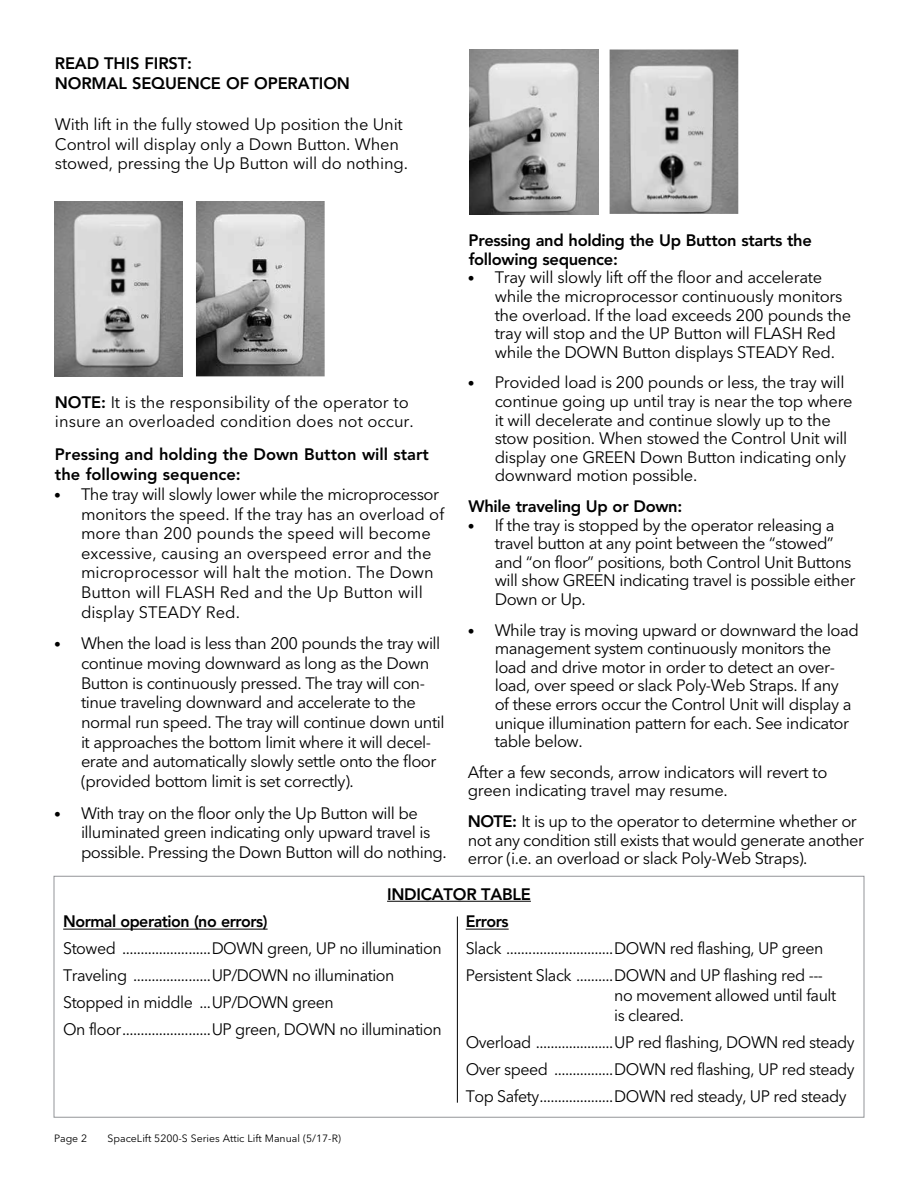
<style>
.page{position:relative;width:918px;height:1188px;background:#fff}
.page>*{position:absolute;margin:0;border:0;box-sizing:border-box;transform-origin:0 0}
.t1{font:16.5px/18.6px "Avenir Next LT Pro";letter-spacing:-.03em;color:#000}
.t2{font:16.5px/19.6px "Avenir Next LT Pro";color:#000}
.t3{font:800 16.5px/20.9px "Avenir LT Std";letter-spacing:-.015em;color:#000}
.t4{font:16.5px/19.6px "Avenir Next LT Pro";letter-spacing:-.01em;color:#000}
.t5{font:10.5px "Avenir Next LT Pro";color:#000}
.s1{font-family:"Avenir LT Std";font-weight:800}
.s2{font-family:"Avenir LT Std";font-weight:800;font-size:13.5px}
</style>
<div class="page">
<img style="left:196px;top:201px;width:129px;height:175px">
<img style="left:54px;top:201px;width:129px;height:176px">
<img style="left:610px;top:50px;width:128px;height:164px">
<img style="left:469px;top:50px;width:129px;height:164px">
<hr style="left:387px;top:901px;width:144px;height:1px;background:#000">
<div style="left:54px;top:876px;width:810px;height:242px;border:1px solid #939598"></div>
<hr style="left:63px;top:929px;width:205px;height:1px;background:#000">
<hr style="left:466px;top:929px;width:43px;height:1px;background:#000">
<hr style="left:457px;top:916px;width:1px;height:187px;background:#000">
<p class="t3" style="left:55px;top:53px;width:297px">READ THIS FIRST:<br>NORMAL SEQUENCE OF OPERATION</p>
<p class="t4" style="left:55px;top:114px;width:355px">With lift in the fully stowed Up position the Unit<br>Control will display only a Down Button. When stowed, pressing the Up Button will do nothing.</p>
<p class="t2" style="left:55px;top:392px;width:361px"><span class="s1">NOTE:</span> It is the responsibility of the operator to insure an overloaded condition does not occur.</p>
<p class="t3" style="left:55px;top:444px;width:376px;line-height:20.4px">Pressing and holding the Down Button will start the following sequence:</p>
<p class="t2" style="left:81px;top:484px;width:365px;text-indent:-27px"><span class="s2">•</span> The tray will slowly lower while the microprocessor monitors the speed. If the tray has an overload of more than 200 pounds the speed will become excessive, causing an overspeed error and the microprocessor will halt the motion. The Down Button will FLASH Red and the Up Button will display STEADY Red.</p>
<p class="t1" style="left:81px;top:634px;width:365px;line-height:19.6px;text-indent:-27px"><span class="s2">•</span> When the load is less than 200 pounds the tray will continue moving downward as long as the Down Button is continuously pressed. The tray will con&shy;tinue traveling downward and accelerate to the normal run speed. The tray will continue down until it approaches the bottom limit where it will decel&shy;erate and automatically slowly settle onto the floor (provided bottom limit is set correctly).</p>
<p class="t1" style="left:81px;top:803px;width:367px;line-height:19.6px;text-indent:-27px"><span class="s2">•</span> With tray on the floor only the Up Button will be illuminated green indicating only upward travel is possible. Pressing the Down Button will do nothing.</p>
<p class="t3" style="left:469px;top:231px;width:345px;line-height:18.6px">Pressing and holding the Up Button starts the following sequence:</p>
<p class="t1" style="left:495px;top:268px;width:358px;text-indent:-27px"><span class="s2">•</span> Tray will slowly lift off the floor and accelerate while the microprocessor continuously monitors the overload. If the load exceeds 200 pounds the tray will stop and the UP Button will FLASH Red while the DOWN Button displays STEADY Red.</p>
<p class="t1" style="left:495px;top:373px;width:360px;text-indent:-27px"><span class="s2">•</span> Provided load is 200 pounds or less, the tray will continue going up until tray is near the top where it will decelerate and continue slowly up to the stow position. When stowed the Control Unit will display one GREEN Down Button indicating only downward motion possible.</p>
<p class="t3" style="left:469px;top:496px;width:215px">While traveling Up or Down:</p>
<p class="t1" style="left:495px;top:515px;width:362px;text-indent:-27px"><span class="s2">•</span> If the tray is stopped by the operator releasing a travel button at any point between the “stowed” and “on floor” positions, both Control Unit Buttons will show GREEN indicating travel is possible either Down or Up.</p>
<p class="t1" style="left:495px;top:620px;width:366px;text-indent:-27px"><span class="s2">•</span> While tray is moving upward or downward the load management system continuously monitors the load and drive motor in order to detect an over&shy;load, over speed or slack Poly-Web Straps. If any<br>of these errors occur the Control Unit will display a unique illumination pattern for each. See indicator table below.</p>
<p class="t1" style="left:468px;top:763px;width:361px">After a few seconds, arrow indicators will revert to green indicating travel may resume.</p>
<p class="t1" style="left:468px;top:812px;width:398px"><span class="s1">NOTE:</span> It is up to the operator to determine whether or not any condition still exists that would generate another error (i.e. an overload or slack Poly-Web Straps).</p>
<p class="t3" style="left:387px;top:883px;width:145px">INDICATOR TABLE</p>
<p class="t3" style="left:63px;top:911px;width:206px">Normal operation (no errors)</p>
<p class="t1" style="left:63px;top:935px;width:380px;line-height:27px">Stowed ........................DOWN green, UP no illumination Traveling .....................UP/DOWN no illumination Stopped in middle ...UP/DOWN green<br>On floor........................UP green, DOWN no illumination</p>
<p class="t5" style="left:54px;top:1132px;width:35px">Page 2</p>
<p class="t5" style="left:108px;top:1132px;width:235px">SpaceLift 5200-S Series Attic Lift Manual (5/17-R)</p>
<p class="t3" style="left:466px;top:911px;width:44px">Errors</p>
<p class="t1" style="left:466px;top:935px;width:359px;line-height:27px">Slack .............................DOWN red flashing, UP green<br>Persistent Slack ..........DOWN and UP flashing red ---</p>
<p class="t1" style="left:466px;top:1001px;width:391px;line-height:27px;text-indent:148px">is cleared.<br>Overload .....................UP red flashing, DOWN red steady Over speed ................DOWN red flashing, UP red steady Top Safety....................DOWN red steady, UP red steady</p>
</div>
